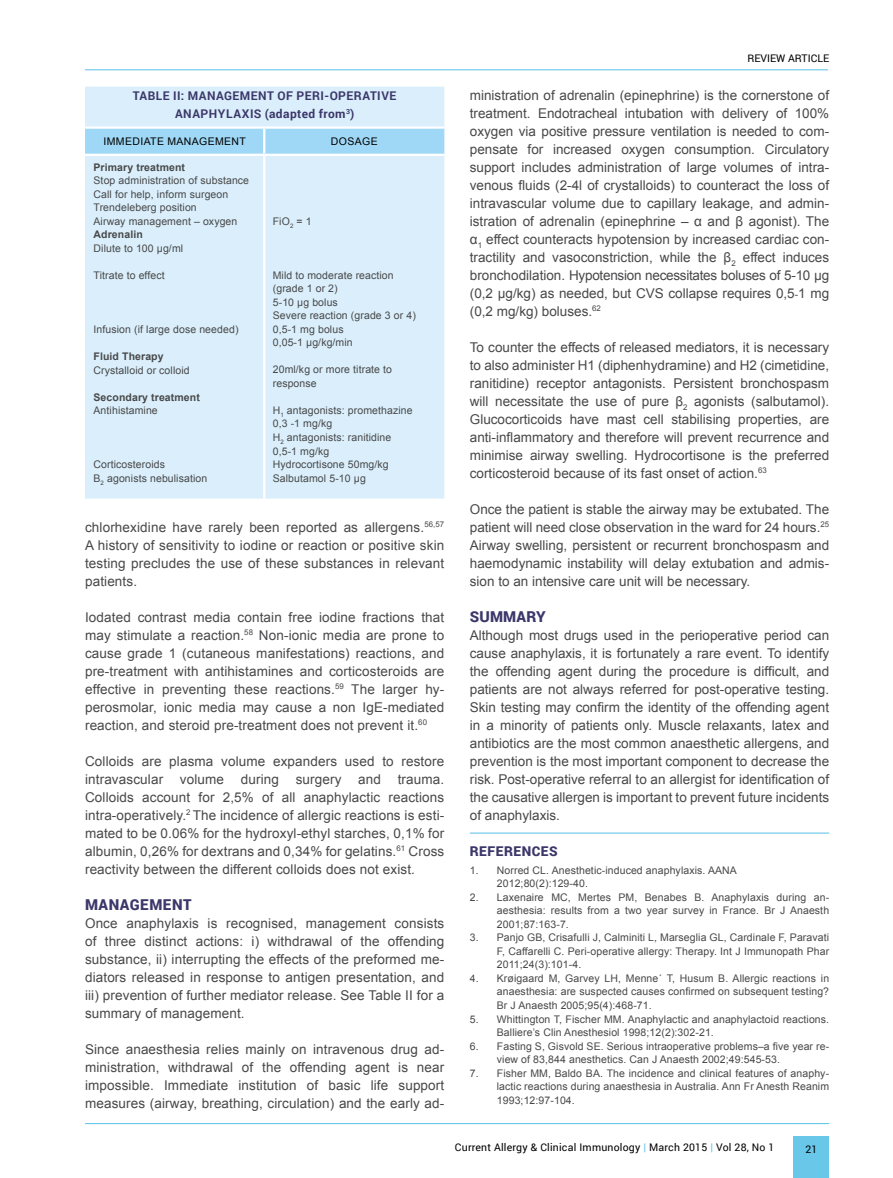
<style>
.page{position:relative;width:893px;height:1178px;background:#fff}
.page>*{position:absolute;margin:0;border:0;box-sizing:border-box;transform-origin:0 0}
.t1{font:900 15px "Roboto";letter-spacing:.035em;color:#3c376a}
.t2{font:900 15px "Roboto";letter-spacing:.015em;color:#3c376a}
.t3{font:13.5px/18px "Arial";letter-spacing:.01em;color:#48484a;text-align:justify}
.t4{font:900 13.5px "Roboto";letter-spacing:.035em;color:#3c376a}
.t5{font:700 12px/18px "Roboto";letter-spacing:.04em;color:#3c376a;text-align:center}
.t6{font:10.5px/13.5px "Arial";letter-spacing:.01em;color:#48484a}
.t7{font:10.5px "Roboto";letter-spacing:.02em;color:#000}
.t8{font:700 10.5px "Arial";letter-spacing:.01em;color:#48484a}
.t9{font:10.5px "Arial";letter-spacing:.035em;color:#000}
.t10{font:10.5px "Roboto";color:#000}
.s1{font-size:10.5px}
.s2{font-weight:900;color:#69c8e9}
</style>
<div class="page">
<div style="left:794px;top:1135px;width:35px;height:43px;background:#69c8e9"></div>
<hr style="left:85px;top:69px;width:743px;height:1px;background:#69c8e9">
<hr style="left:85px;top:1123px;width:744px;height:1px;background:#69c8e9">
<hr style="left:470px;top:832px;width:359px;height:2px;background:#69c8e9">
<div style="left:85px;top:87px;width:359px;height:412px;background:#daeffb"></div>
<div style="left:85px;top:129px;width:359px;height:25px;background:#9fd8f6"></div>
<hr style="left:85px;top:126px;width:179px;height:3px;background:#fff">
<hr style="left:264px;top:126px;width:180px;height:3px;background:#fff">
<hr style="left:263px;top:129px;width:2px;height:25px;background:#fff">
<hr style="left:85px;top:154px;width:179px;height:2px;background:#fff">
<hr style="left:264px;top:154px;width:180px;height:2px;background:#fff">
<hr style="left:263px;top:156px;width:2px;height:343px;background:#fff">
<p class="t5" style="left:133px;top:86px;width:265px">TABLE II: MANAGEMENT OF PERI-OPERATIVE<br>ANAPHYLAXIS (adapted from<sup>3</sup>)</p>
<p class="t9" style="left:104px;top:134px;width:144px">IMMEDIATE MANAGEMENT</p>
<p class="t9" style="left:331px;top:134px;width:48px">DOSAGE</p>
<p class="t8" style="left:94px;top:160px;width:93px">Primary treatment</p>
<p class="t6" style="left:94px;top:174px;width:157px">Stop administration of substance<br>Call for help, inform surgeon<br>Trendeleberg position<br>Airway management – oxygen</p>
<p class="t8" style="left:94px;top:227px;width:51px">Adrenalin</p>
<p class="t6" style="left:94px;top:241px;width:91px">Dilute to 100 μg/ml</p>
<p class="t6" style="left:94px;top:268px;width:73px">Titrate to effect</p>
<p class="t6" style="left:273px;top:214px;width:40px">FiO<sub>2</sub> = 1</p>
<p class="t6" style="left:273px;top:268px;width:145px">Mild to moderate reaction (grade 1 or 2)<br>5-10 μg bolus<br>Severe reaction (grade 3 or 4)<br>0,5-1 mg bolus<br>0,05-1 μg/kg/min</p>
<p class="t6" style="left:273px;top:363px;width:121px">20ml/kg or more titrate to response</p>
<p class="t6" style="left:273px;top:403px;width:141px">H<sub>1</sub> antagonists: promethazine<br>0,3 -1 mg/kg<br>H<sub>2</sub> antagonists: ranitidine<br>0,5-1 mg/kg<br>Hydrocortisone 50mg/kg<br>Salbutamol 5-10 μg</p>
<p class="t6" style="left:94px;top:322px;width:146px">Infusion (if large dose needed)</p>
<p class="t8" style="left:94px;top:349px;width:72px">Fluid Therapy</p>
<p class="t6" style="left:94px;top:363px;width:98px">Crystalloid or colloid</p>
<p class="t8" style="left:94px;top:389px;width:108px">Secondary treatment</p>
<p class="t6" style="left:94px;top:403px;width:66px">Antihistamine</p>
<p class="t6" style="left:94px;top:457px;width:115px">Corticosteroids<br>Β<sub>2</sub> agonists nebulisation</p>
<p class="t3" style="left:85px;top:518px;width:361px">chlorhexidine have rarely been reported as allergens.<sup>56,57<br></sup>A history of sensitivity to iodine or reaction or positive skin testing precludes the use of these substances in relevant patients.</p>
<p class="t3" style="left:85px;top:608px;width:361px">Iodated contrast media contain free iodine fractions that may stimulate a reaction.<sup>58</sup> Non-ionic media are prone to cause grade 1 (cutaneous manifestations) reactions, and pre-treatment with antihistamines and corticosteroids are effective in preventing these reactions.<sup>59</sup> The larger hy&shy;perosmolar, ionic media may cause a non IgE-mediated reaction, and steroid pre-treatment does not prevent it.<sup>60</sup></p>
<p class="t3" style="left:85px;top:752px;width:361px">Colloids are plasma volume expanders used to restore intravascular volume during surgery and trauma.<br>Colloids account for 2,5% of all anaphylactic reactions intra-operatively.<sup>2</sup> The incidence of allergic reactions is esti&shy;mated to be 0.06% for the hydroxyl-ethyl starches, 0,1% for albumin, 0,26% for dextrans and 0,34% for gelatins.<sup>61</sup> Cross reactivity between the different colloids does not exist.</p>
<p class="t1" style="left:85px;top:894px;width:108px">MANAGEMENT</p>
<p class="t3" style="left:85px;top:914px;width:361px">Once anaphylaxis is recognised, management consists of three distinct actions: i) withdrawal of the offending substance, ii) interrupting the effects of the preformed me&shy;diators released in response to antigen presentation, and iii) prevention of further mediator release. See Table II for a summary of management.</p>
<p class="t3" style="left:85px;top:1040px;width:361px">Since anaesthesia relies mainly on intravenous drug ad&shy;ministration, withdrawal of the offending agent is near impossible. Immediate institution of basic life support measures (airway, breathing, circulation) and the early ad-</p>
<p class="t10" style="left:747px;top:51px;width:83px">REVIEW ARTICLE</p>
<p class="t3" style="left:470px;top:86px;width:361px">ministration of adrenalin (epinephrine) is the cornerstone of treatment. Endotracheal intubation with delivery of 100% oxygen via positive pressure ventilation is needed to com&shy;pensate for increased oxygen consumption. Circulatory support includes administration of large volumes of intra&shy;venous fluids (2-4l of crystalloids) to counteract the loss of intravascular volume due to capillary leakage, and admin&shy;istration of adrenalin (epinephrine – α and β agonist). The α<sub>1</sub> effect counteracts hypotension by increased cardiac con&shy;tractility and vasoconstriction, while the β<sub>2</sub> effect induces bronchodilation. Hypotension necessitates boluses of 5-10 μg (0,2 μg/kg) as needed, but CVS collapse requires 0,5<span class="s1">-</span>1 mg (0,2 mg/kg) boluses.<sup>62</sup></p>
<p class="t3" style="left:470px;top:338px;width:361px">To counter the effects of released mediators, it is necessary to also administer H1 (diphenhydramine) and H2 (cimetidine, ranitidine) receptor antagonists. Persistent bronchospasm will necessitate the use of pure β<sub>2</sub> agonists (salbutamol).<br>Glucocorticoids have mast cell stabilising properties, are anti-inflammatory and therefore will prevent recurrence and minimise airway swelling. Hydrocortisone is the preferred corticosteroid because of its fast onset of action.<sup>63</sup></p>
<p class="t3" style="left:470px;top:500px;width:361px">Once the patient is stable the airway may be extubated. The patient will need close observation in the ward for 24 hours.<sup>25<br></sup>Airway swelling, persistent or recurrent bronchospasm and haemodynamic instability will delay extubation and admis&shy;sion to an intensive care unit will be necessary.</p>
<p class="t2" style="left:470px;top:606px;width:77px">SUMMARY</p>
<p class="t3" style="left:470px;top:626px;width:361px">Although most drugs used in the perioperative period can cause anaphylaxis, it is fortunately a rare event. To identify the offending agent during the procedure is difficult, and patients are not always referred for post-operative testing.<br>Skin testing may confirm the identity of the offending agent in a minority of patients only. Muscle relaxants, latex and antibiotics are the most common anaesthetic allergens, and prevention is the most important component to decrease the risk. Post-operative referral to an allergist for identification of the causative allergen is important to prevent future incidents of anaphylaxis.</p>
<p class="t4" style="left:470px;top:841px;width:89px">REFERENCES</p>
<p class="t6" style="left:497px;top:863px;width:242px;text-indent:-27px">1. Norred CL. Anesthetic-induced anaphylaxis. AANA<br>2012;80(2):129-40.</p>
<p class="t6" style="left:497px;top:890px;width:334px;text-align:justify;text-indent:-27px">2. Laxenaire MC, Mertes PM, Benabes B. Anaphylaxis during an&shy;aesthesia: results from a two year survey in France. Br J Anaesth 2001;87:163-7.</p>
<p class="t6" style="left:497px;top:931px;width:334px;text-align:justify;text-indent:-27px">3. Panjo GB, Crisafulli J, Calminiti L, Marseglia GL, Cardinale F, Paravati F, Caffarelli C. Peri-operative allergy: Therapy. Int J Immunopath Phar 2011;24(3):101-4.</p>
<p class="t6" style="left:497px;top:971px;width:334px;text-align:justify;text-indent:-27px">4. Krøigaard M, Garvey LH, Menne´ T, Husum B. Allergic reactions in anaesthesia: are suspected causes confirmed on subsequent testing?<br>Br J Anaesth 2005;95(4):468-71.</p>
<p class="t6" style="left:497px;top:1012px;width:334px;text-indent:-27px">5. Whittington T, Fischer MM. Anaphylactic and anaphylactoid reactions.<br>Balliere’s Clin Anesthesiol 1998;12(2):302-21.</p>
<p class="t6" style="left:497px;top:1039px;width:334px;text-indent:-27px">6. Fasting S, Gisvold SE. Serious intraoperative problems–a five year re&shy;view of 83,844 anesthetics. Can J Anaesth 2002;49:545-53.</p>
<p class="t6" style="left:497px;top:1066px;width:334px;text-align:justify;text-indent:-27px">7. Fisher MM, Baldo BA. The incidence and clinical features of anaphy&shy;lactic reactions during anaesthesia in Australia. Ann Fr Anesth Reanim 1993;12:97-104.</p>
<p class="t7" style="left:455px;top:1140px;width:321px">Current Allergy &amp; Clinical Immunology <span class="s2">|</span> March 2015 <span class="s2">|</span> Vol 28, No 1</p>
<p class="t7" style="left:805px;top:1142px;width:13px">21</p>
</div>
